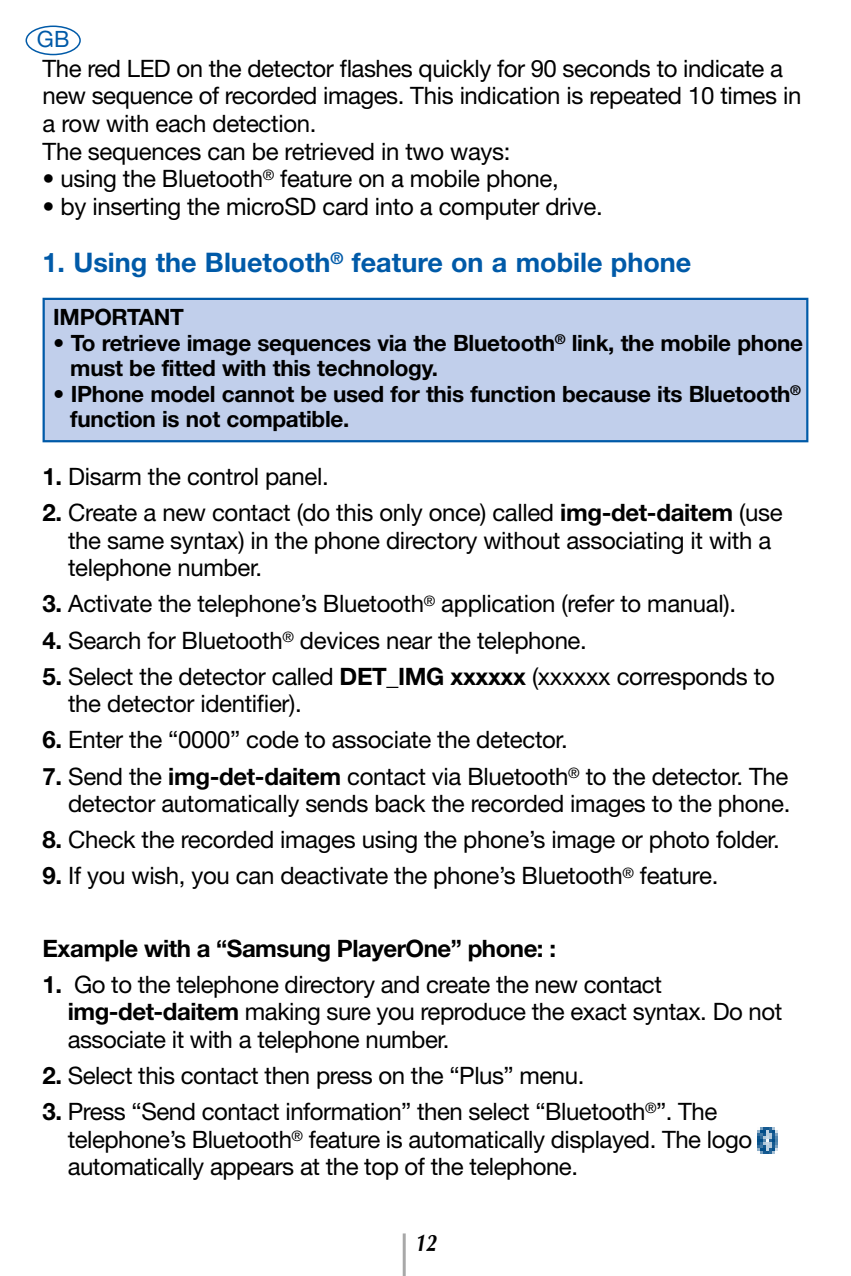
<style>
.page{position:relative;width:851px;height:1276px;background:#fff}
.page>*{position:absolute;margin:0;border:0;box-sizing:border-box;transform-origin:0 0}
.t1{font:700 27px "Helvetica Neue LT Com";color:#005aa8}
.t2{font:24px/27.6px "Helvetica Neue LT Com";letter-spacing:-.015em;color:#000}
.t3{font:700 24px "Helvetica Neue LT Com";letter-spacing:-.02em;color:#000}
.t4{font:italic 700 24px "Optima";color:#000;scale:.8 1}
.t5{font:700 22.5px/25.5px "Helvetica Neue LT Com";letter-spacing:-.015em;color:#000}
.t6{font:22.5px "Helvetica Neue LT Com";color:#005aa8}
.s1{font-weight:700}
</style>
<div class="page">
<div style="left:26px;top:26px;width:55px;height:29px;border:3px solid #005aa8;border-radius:50%"></div>
<hr style="left:402px;top:1233px;width:3px;height:43px;background:#a8a8a8">
<div style="left:45px;top:300px;width:761px;height:140px;background:#c1cfeb"></div>
<div style="left:43px;top:298px;width:765px;height:144px;border:2px solid #005aa8"></div>
<img style="left:757px;top:1127px;width:20px;height:26px">
<p class="t6" style="left:37px;top:26px;width:34px">GB</p>
<p class="t2" style="left:43px;top:54px;width:760px">The red LED on the detector flashes quickly for 90 seconds to indicate a new sequence of recorded images. This indication is repeated 10 times in a row with each detection.<br>The sequences can be retrieved in two ways:</p>
<p class="t2" style="left:43px;top:165px;width:517px">• using the Bluetooth<sup>®</sup> feature on a mobile phone,</p>
<p class="t2" style="left:43px;top:192px;width:561px">• by inserting the microSD card into a computer drive.</p>
<p class="t1" style="left:43px;top:247px;width:650px">1. Using the Bluetooth<sup>®</sup> feature on a mobile phone</p>
<p class="t5" style="left:53px;top:304px;width:132px">IMPORTANT</p>
<p class="t5" style="left:70px;top:330px;width:734px;text-indent:-17px">• To retrieve image sequences via the Bluetooth<sup>®</sup> link, the mobile phone must be fitted with this technology.</p>
<p class="t5" style="left:70px;top:381px;width:732px;text-indent:-17px">• IPhone model cannot be used for this function because its Bluetooth<sup>® </sup>function is not compatible.</p>
<p class="t2" style="left:43px;top:463px;width:287px"><span class="s1">1.</span> Disarm the control panel.</p>
<p class="t2" style="left:68px;top:499px;width:716px;text-indent:-25px"><span class="s1">2.</span> Create a new contact (do this only once) called <span class="s1">img-det-daitem</span> (use the same syntax) in the phone directory without associating it with a telephone number.</p>
<p class="t2" style="left:43px;top:590px;width:694px"><span class="s1">3.</span> Activate the telephone’s Bluetooth<sup>®</sup> application (refer to manual).</p>
<p class="t2" style="left:43px;top:626px;width:545px"><span class="s1">4.</span> Search for Bluetooth<sup>®</sup> devices near the telephone.</p>
<p class="t2" style="left:68px;top:662px;width:708px;text-indent:-25px"><span class="s1">5.</span> Select the detector called <span class="s1">DET_IMG xxxxxx</span> (xxxxxx corresponds to the detector identifier).</p>
<p class="t2" style="left:43px;top:726px;width:526px"><span class="s1">6.</span> Enter the “0000” code to associate the detector.</p>
<p class="t2" style="left:43px;top:762px;width:749px;text-align:right"><span class="s1">7.</span> Send the <span class="s1">img-det-daitem</span> contact via Bluetooth<sup>®</sup> to the detector. The detector automatically sends back the recorded images to the phone.</p>
<p class="t2" style="left:43px;top:826px;width:738px"><span class="s1">8.</span> Check the recorded images using the phone’s image or photo folder.</p>
<p class="t2" style="left:43px;top:862px;width:677px"><span class="s1">9.</span> If you wish, you can deactivate the phone’s Bluetooth<sup>®</sup> feature.</p>
<p class="t3" style="left:43px;top:934px;width:515px">Example with a “Samsung PlayerOne” phone: :</p>
<p class="t2" style="left:68px;top:970px;width:716px;text-indent:-25px"><span class="s1">1.</span> Go to the telephone directory and create the new contact <span class="s1">img-det-daitem</span> making sure you reproduce the exact syntax. Do not associate it with a telephone number.</p>
<p class="t2" style="left:43px;top:1061px;width:543px"><span class="s1">2.</span> Select this contact then press on the “Plus” menu.</p>
<p class="t2" style="left:68px;top:1097px;width:685px;text-indent:-25px"><span class="s1">3.</span> Press “Send contact information” then select “Bluetooth<sup>®</sup>”. The telephone’s Bluetooth<sup>®</sup> feature is automatically displayed. The logo automatically appears at the top of the telephone.</p>
<p class="t4" style="left:415px;top:1229px;width:28px">12</p>
</div>
